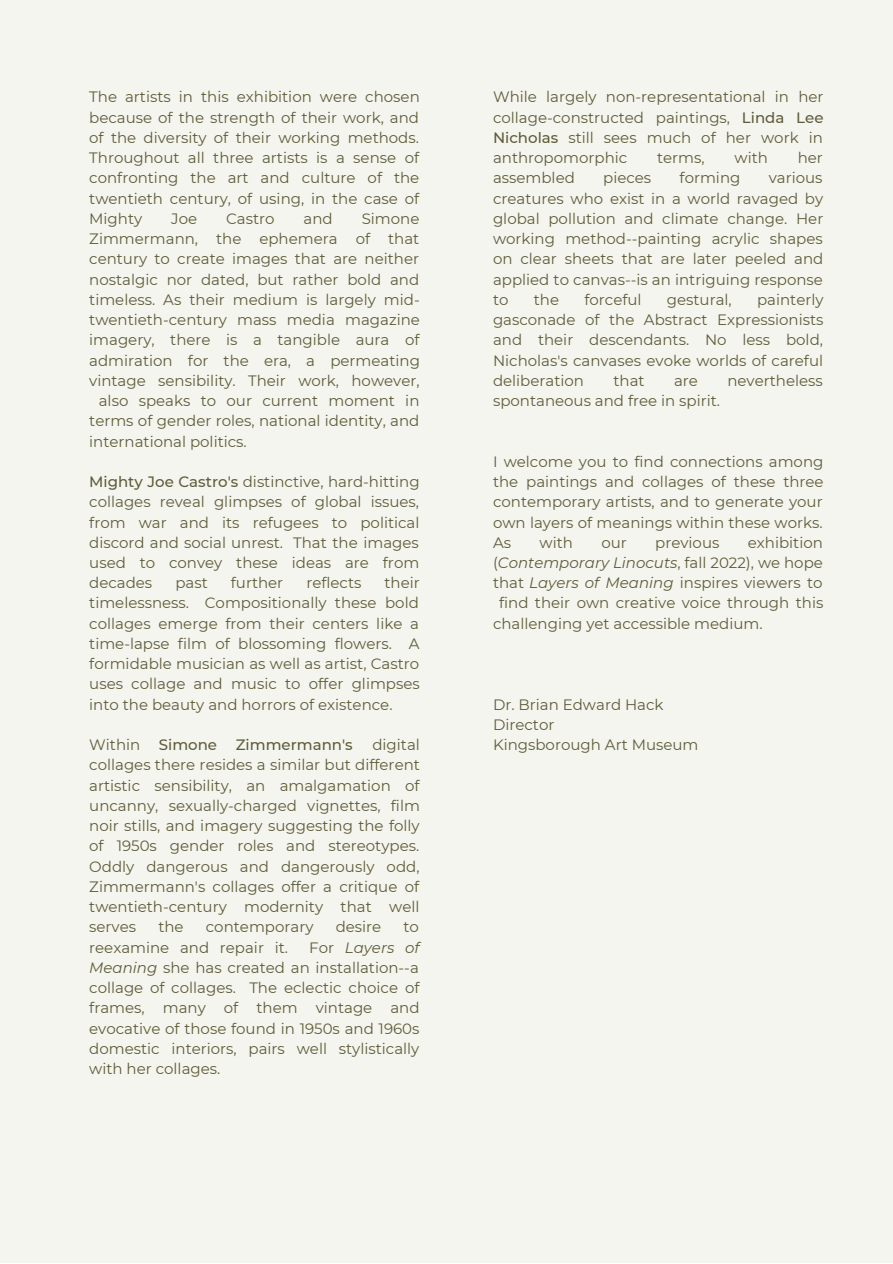
<style>
.page{position:relative;width:893px;height:1264px;background:#fff}
.page>*{position:absolute;margin:0;border:0;box-sizing:border-box;transform-origin:0 0}
.t1{font:15px/20.2px "Montserrat";color:#5f5c39;text-align:justify}
.t2{font:italic 15px "Montserrat";color:#5f5c39}
.t3{font:500 15px "Montserrat";color:#5f5c39}
.s1{font-weight:500}
.s2{font-weight:400}
.s3{font-style:italic}
.s4{font-style:normal}
</style>
<div class="page">
<div style="left:0;top:0;width:892px;height:1262px;background:#f5f5ef"></div>
<p class="t1" style="left:89px;top:87px;width:332px">The artists in this exhibition were chosen because of the strength of their work, and of the diversity of their working methods.<br>Throughout all three artists is a sense of confronting the art and culture of the twentieth century, of using, in the case of Mighty</p>
<p class="t1" style="left:171px;top:208px;width:27px">Joe</p>
<p class="t1" style="left:226px;top:208px;width:50px">Castro</p>
<p class="t1" style="left:303px;top:208px;width:31px">and</p>
<p class="t1" style="left:361px;top:208px;width:59px">Simone</p>
<p class="t1" style="left:89px;top:228px;width:331px">Zimmermann, the ephemera of that</p>
<p class="t1" style="left:89px;top:249px;width:331px">century to create images that are neither</p>
<p class="t1" style="left:89px;top:269px;width:331px">nostalgic nor dated, but rather bold and</p>
<p class="t1" style="left:89px;top:289px;width:332px">timeless. As their medium is largely mid-</p>
<p class="t1" style="left:89px;top:309px;width:332px">twentieth-century mass media magazine</p>
<p class="t1" style="left:89px;top:330px;width:332px">imagery, there is a tangible aura of</p>
<p class="t1" style="left:89px;top:350px;width:332px">admiration for the era, a permeating</p>
<p class="t1" style="left:89px;top:370px;width:332px">vintage sensibility. Their work, however,</p>
<p class="t1" style="left:99px;top:390px;width:322px">also speaks to our current moment in</p>
<p class="t1" style="left:89px;top:411px;width:331px">terms of gender roles, national identity, and</p>
<p class="t1" style="left:89px;top:431px;width:159px">international politics.</p>
<p class="t1" style="left:89px;top:471px;width:332px"><span class="s1">Mighty Joe Castro's</span> distinctive, hard-hitting collages reveal glimpses of global issues, from war and its refugees to political discord and social unrest. That the images used to convey these ideas are from decades</p>
<p class="t1" style="left:175px;top:572px;width:34px">past</p>
<p class="t1" style="left:231px;top:572px;width:54px">further</p>
<p class="t1" style="left:306px;top:572px;width:57px">reflects</p>
<p class="t1" style="left:89px;top:572px;width:332px;text-indent:295px">their timelessness. Compositionally these bold collages emerge from their centers like a time-lapse film of blossoming flowers. A formidable musician as well as artist, Castro uses collage and music to offer glimpses into the beauty and horrors of existence.</p>
<p class="t3" style="left:89px;top:735px;width:265px"><span class="s2">Within</span> Simone Zimmermann's</p>
<p class="t1" style="left:89px;top:734px;width:332px;text-indent:283px">digital collages there resides a similar but different artistic sensibility, an amalgamation of uncanny, sexually-charged vignettes, film noir stills, and imagery suggesting the folly of 1950s gender roles and stereotypes.<br>Oddly dangerous and dangerously odd, Zimmermann's collages offer a critique of twentieth-century modernity that well serves</p>
<p class="t1" style="left:158px;top:916px;width:27px">the</p>
<p class="t1" style="left:206px;top:916px;width:109px">contemporary</p>
<p class="t1" style="left:335px;top:916px;width:47px">desire</p>
<p class="t1" style="left:403px;top:916px;width:17px">to</p>
<p class="t1" style="left:89px;top:937px;width:200px">reexamine and repair it.</p>
<p class="t1" style="left:89px;top:937px;width:332px;text-indent:220px">For <span class="s3">Layers of Meaning</span> she has created an installation--a collage of collages. The eclectic choice of frames, many of them vintage and evocative of those found in 1950s and 1960s domestic interiors, pairs well stylistically with her collages.</p>
<p class="t1" style="left:493px;top:87px;width:332px">While largely non-representational in her collage-constructed paintings, <span class="s1">Linda Lee Nicholas</span> still sees much of her work in anthropomorphic</p>
<p class="t1" style="left:657px;top:148px;width:49px">terms,</p>
<p class="t1" style="left:734px;top:148px;width:35px">with</p>
<p class="t1" style="left:797px;top:148px;width:27px">her</p>
<p class="t1" style="left:493px;top:168px;width:83px">assembled</p>
<p class="t1" style="left:603px;top:168px;width:50px">pieces</p>
<p class="t1" style="left:679px;top:168px;width:62px">forming</p>
<p class="t1" style="left:493px;top:168px;width:332px;text-indent:276px">various creatures who exist in a world ravaged by global pollution and climate change. Her working method--painting acrylic shapes on clear sheets that are later peeled and applied to canvas--is an intriguing response to</p>
<p class="t1" style="left:533px;top:289px;width:27px">the</p>
<p class="t1" style="left:584px;top:289px;width:59px">forceful</p>
<p class="t1" style="left:666px;top:289px;width:66px">gestural,</p>
<p class="t1" style="left:493px;top:289px;width:332px;text-indent:264px">painterly gasconade of the Abstract Expressionists and their descendants. No less bold, Nicholas's canvases evoke worlds of careful deliberation</p>
<p class="t1" style="left:613px;top:370px;width:33px">that</p>
<p class="t1" style="left:674px;top:370px;width:25px">are</p>
<p class="t1" style="left:727px;top:370px;width:97px">nevertheless</p>
<p class="t1" style="left:493px;top:390px;width:228px">spontaneous and free in spirit.</p>
<p class="t1" style="left:493px;top:451px;width:332px">I welcome you to find connections among the paintings and collages of these three contemporary artists, and to generate your own layers of meanings within these works.<br>As</p>
<p class="t1" style="left:539px;top:532px;width:35px">with</p>
<p class="t1" style="left:601px;top:532px;width:27px">our</p>
<p class="t1" style="left:655px;top:532px;width:66px">previous</p>
<p class="t1" style="left:747px;top:532px;width:77px">exhibition</p>
<p class="t2" style="left:493px;top:553px;width:331px"><span class="s4">(</span>Contemporary Linocuts<span class="s4">, fall 2022), we hope</span></p>
<p class="t1" style="left:493px;top:572px;width:331px">that <span class="s3">Layers of Meaning</span> inspires viewers to</p>
<p class="t1" style="left:499px;top:593px;width:325px">find their own creative voice through this</p>
<p class="t1" style="left:493px;top:613px;width:271px">challenging yet accessible medium.</p>
<p class="t1" style="left:493px;top:694px;width:207px;text-align:left">Dr. Brian Edward Hack<br>Director<br>Kingsborough Art Museum</p>
</div>
